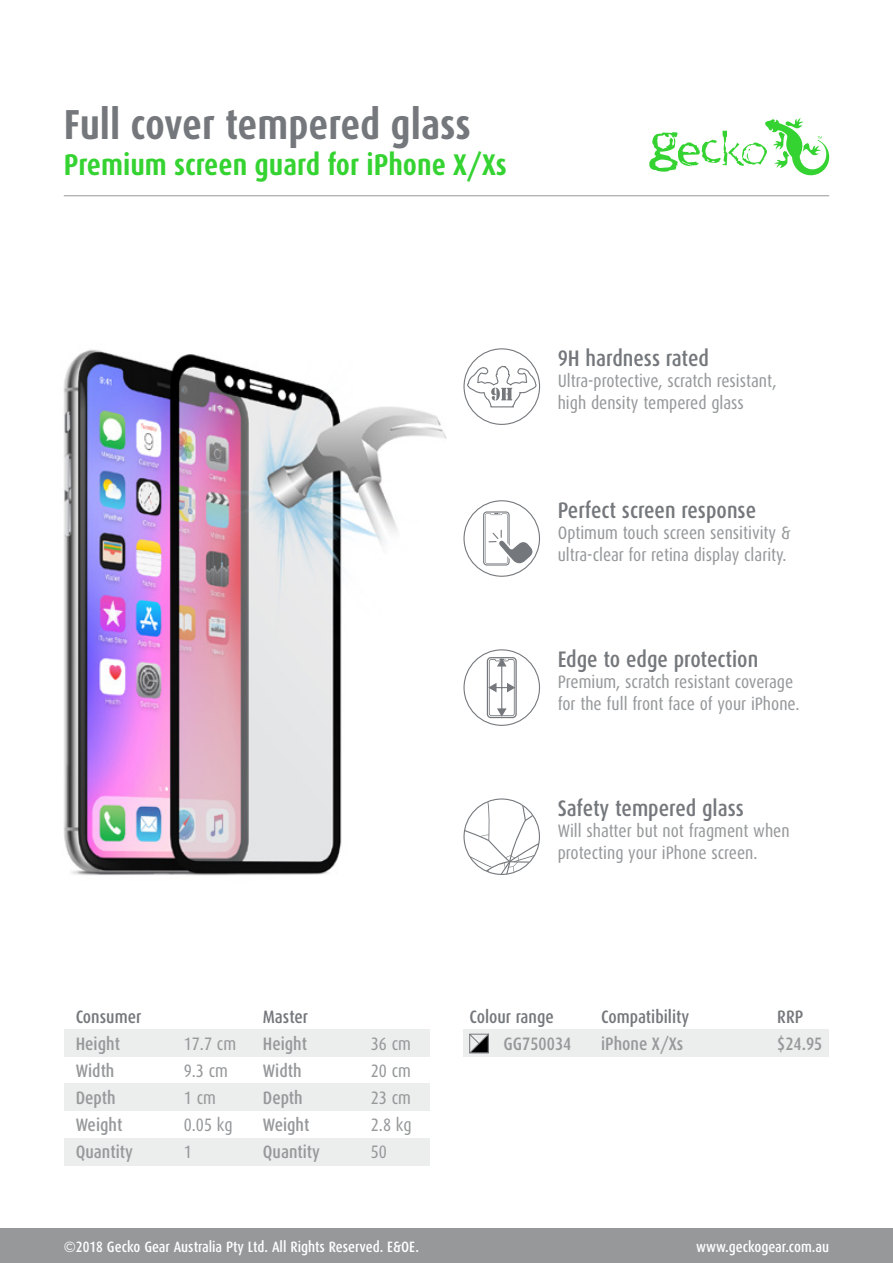
<style>
.page{position:relative;width:893px;height:1263px;background:#fff}
.page>*{position:absolute;margin:0;border:0;box-sizing:border-box;transform-origin:0 0}
.t1{font:700 42px "Dax Condensed";color:#74777b}
.t2{font:700 30px "Dax Condensed";color:#35d331}
.t3{font:500 22.5px "Dax Condensed";color:#74777b}
.t4{font:18px/21.6px "Dax Condensed";color:#96989a}
.t5{font:500 18px "Dax Condensed";color:#96989a}
.t6{font:500 18px "Dax Condensed";color:#74777b}
.t7{font:500 15px "Dax Condensed";color:#fff}
</style>
<div class="page">
<div style="left:0;top:1229px;width:893px;height:34px;background:#96989a"></div>
<svg style="left:649px;top:118px;width:181px;height:58px"></svg>
<hr style="left:64px;top:195px;width:765px;height:1px;background:#96989a">
<div style="left:463px;top:1030px;width:366px;height:27px;background:#eceded"></div>
<img style="left:63px;top:349px;width:384px;height:527px">
<div style="left:64px;top:1030px;width:365px;height:27px;background:#eceded"></div>
<div style="left:64px;top:1084px;width:365px;height:27px;background:#eceded"></div>
<div style="left:64px;top:1138px;width:365px;height:28px;background:#eceded"></div>
<svg style="left:469px;top:1033px;width:20px;height:20px"></svg>
<svg style="left:465px;top:800px;width:74px;height:74px"></svg>
<div style="left:463px;top:798px;width:77px;height:77px;border:1px solid #74777b;border-radius:50%"></div>
<svg style="left:463px;top:348px;width:78px;height:77px"></svg>
<div style="left:463px;top:500px;width:77px;height:77px;border:1px solid #74777b;border-radius:50%"></div>
<svg style="left:483px;top:511px;width:53px;height:56px"></svg>
<div style="left:463px;top:649px;width:77px;height:77px;border:1px solid #74777b;border-radius:50%"></div>
<svg style="left:487px;top:657px;width:30px;height:61px"></svg>
<h1 class="t1" style="left:64px;top:101px;width:408px">Full cover tempered glass</h1>
<h2 class="t2" style="left:64px;top:148px;width:444px">Premium screen guard for iPhone X/Xs</h2>
<p class="t3" style="left:558px;top:345px;width:153px">9H hardness rated</p>
<p class="t4" style="left:558px;top:370px;width:221px">Ultra-protective, scratch resistant, high density tempered glass</p>
<p class="t3" style="left:558px;top:497px;width:200px">Perfect screen response</p>
<p class="t4" style="left:558px;top:522px;width:234px">Optimum touch screen sensitivity &amp; ultra-clear for retina display clarity.</p>
<p class="t3" style="left:558px;top:646px;width:202px">Edge to edge protection</p>
<p class="t4" style="left:558px;top:671px;width:243px">Premium, scratch resistant coverage for the full front face of your iPhone.</p>
<p class="t3" style="left:558px;top:796px;width:188px">Safety tempered glass</p>
<p class="t4" style="left:558px;top:821px;width:233px">Will shatter but not fragment when protecting your iPhone screen.</p>
<p class="t6" style="left:76px;top:1007px;width:67px">Consumer</p>
<p class="t5" style="left:76px;top:1034px;width:46px">Height</p>
<p class="t4" style="left:184px;top:1033px;width:54px">17.7 cm</p>
<p class="t5" style="left:76px;top:1061px;width:40px">Width</p>
<p class="t4" style="left:184px;top:1060px;width:46px">9.3 cm</p>
<p class="t5" style="left:76px;top:1088px;width:41px">Depth</p>
<p class="t4" style="left:184px;top:1087px;width:34px">1 cm</p>
<p class="t5" style="left:76px;top:1115px;width:48px">Weight</p>
<p class="t4" style="left:184px;top:1114px;width:50px">0.05 kg</p>
<p class="t5" style="left:76px;top:1142px;width:59px">Quantity</p>
<p class="t4" style="left:184px;top:1141px;width:10px">1</p>
<p class="t6" style="left:263px;top:1007px;width:47px">Master</p>
<p class="t5" style="left:263px;top:1034px;width:46px">Height</p>
<p class="t4" style="left:371px;top:1033px;width:42px">36 cm</p>
<p class="t5" style="left:263px;top:1061px;width:40px">Width</p>
<p class="t4" style="left:371px;top:1060px;width:42px">20 cm</p>
<p class="t5" style="left:263px;top:1088px;width:41px">Depth</p>
<p class="t4" style="left:371px;top:1087px;width:42px">23 cm</p>
<p class="t5" style="left:263px;top:1115px;width:48px">Weight</p>
<p class="t4" style="left:371px;top:1114px;width:42px">2.8 kg</p>
<p class="t5" style="left:263px;top:1142px;width:59px">Quantity</p>
<p class="t4" style="left:371px;top:1141px;width:18px">50</p>
<p class="t6" style="left:469px;top:1007px;width:86px">Colour range</p>
<p class="t6" style="left:601px;top:1007px;width:90px">Compatibility</p>
<p class="t6" style="left:777px;top:1007px;width:28px">RRP</p>
<p class="t5" style="left:504px;top:1034px;width:69px">GG750034</p>
<p class="t5" style="left:601px;top:1034px;width:84px">iPhone X/Xs</p>
<p class="t5" style="left:777px;top:1034px;width:47px">$24.95</p>
<p class="t7" style="left:64px;top:1238px;width:357px">©2018 Gecko Gear Australia Pty Ltd. All Rights Reserved. E&amp;OE.</p>
<p class="t7" style="left:696px;top:1238px;width:134px">www.geckogear.com.au</p>
</div>
